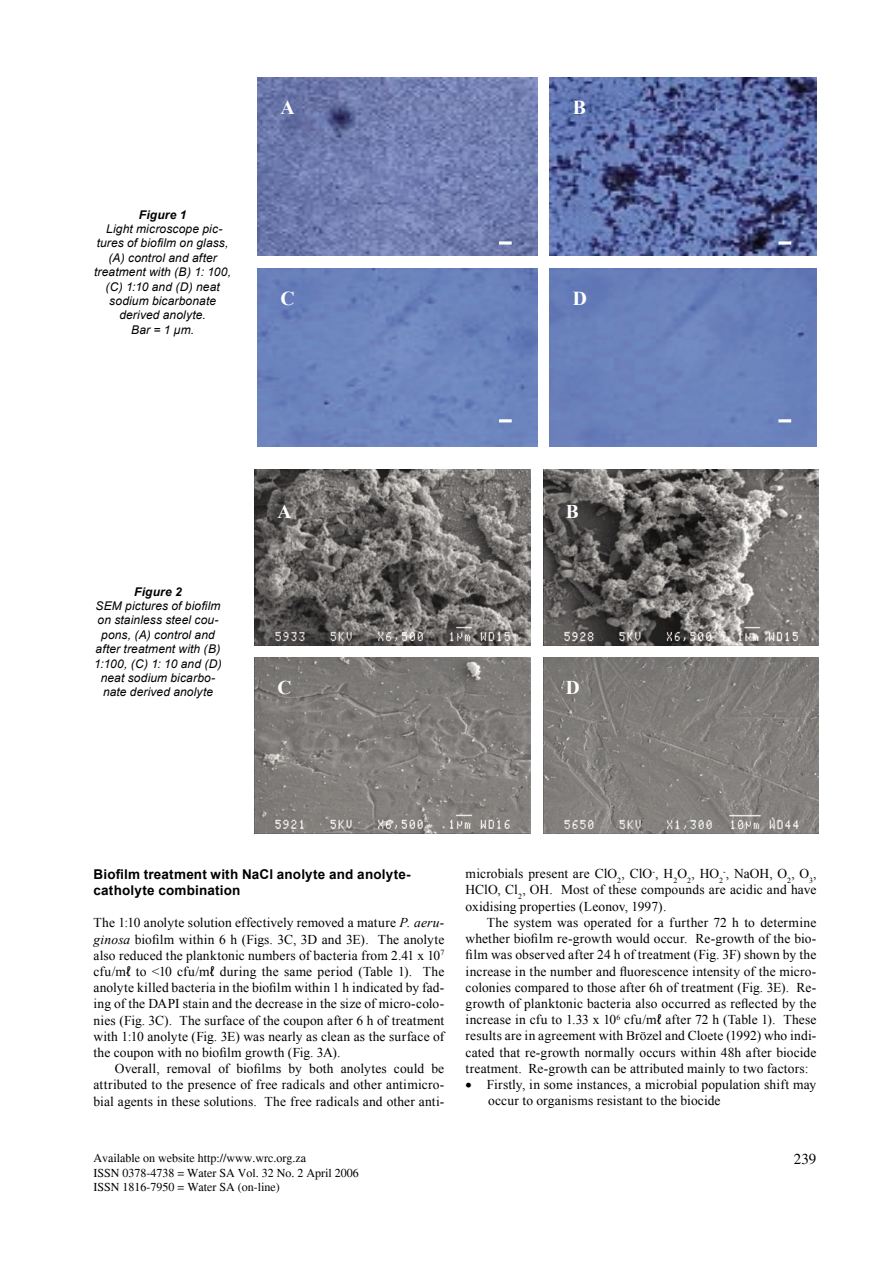
<style>
.page{position:relative;width:893px;height:1263px;background:#fff}
.page>*{position:absolute;margin:0;border:0;box-sizing:border-box;transform-origin:0 0}
.t1{font:700 19.8px "Times New Roman";color:#fff}
.t2{font:700 19.5px "Times New Roman";color:#fff}
.t3{font:15px "Times";color:#000}
.Body_Text{font:13.5px/16.2px "Times New Roman";letter-spacing:.01em;color:#000;text-align:justify}
.Bullet{font:13.5px/16.2px "Times New Roman";letter-spacing:.01em;color:#000}
.Subhead_2{font:700 13.5px/16.2px "Arial";letter-spacing:.015em;color:#000}
.t4{font:italic 12px/14.4px "Arial";letter-spacing:.01em;color:#000;text-align:center}
.t5{font:12px/14.4px "Times";color:#000}
.t6{font:italic 700 12px "Arial";letter-spacing:.015em;color:#000}
.s1{font-style:italic}
.s2{font-family:"Arial Narrow"}
</style>
<div class="page">
<img style="left:258px;top:78px;width:279px;height:178px">
<img style="left:550px;top:78px;width:266px;height:178px">
<img style="left:258px;top:268px;width:279px;height:178px">
<div style="left:550px;top:268px;width:266px;height:178px;background:#6a81bc"></div>
<svg style="left:499px;top:419px;width:13px;height:3px"></svg>
<svg style="left:778px;top:419px;width:13px;height:3px"></svg>
<svg style="left:499px;top:241px;width:13px;height:4px"></svg>
<svg style="left:778px;top:241px;width:13px;height:4px"></svg>
<img style="left:255px;top:470px;width:276px;height:175px">
<img style="left:543px;top:470px;width:276px;height:175px">
<img style="left:255px;top:658px;width:276px;height:175px">
<img style="left:543px;top:658px;width:276px;height:175px">
<p class="t6" style="left:139px;top:207px;width:49px">Figure 1</p>
<p class="t4" style="left:94px;top:222px;width:138px">Light microscope pic&shy;tures of biofilm on glass, (A) control and after treatment with (B) 1: 100, (C) 1:10 and (D) neat sodium bicarbonate derived anolyte.</p>
<p class="t4" style="left:131px;top:323px;width:65px">Bar = 1 μm.</p>
<p class="t1" style="left:281px;top:94px;width:16px">A</p>
<p class="t1" style="left:573px;top:94px;width:15px">B</p>
<p class="t1" style="left:281px;top:285px;width:16px">C</p>
<p class="t1" style="left:573px;top:285px;width:16px">D</p>
<p class="t6" style="left:134px;top:584px;width:49px">Figure 2</p>
<p class="t4" style="left:94px;top:599px;width:129px">SEM pictures of biofilm on stainless steel cou&shy;pons, (A) control and after treatment with (B)<br>1:100, (C) 1: 10 and (D) neat sodium bicarbo&shy;nate derived anolyte</p>
<p class="t2" style="left:277px;top:498px;width:16px">A</p>
<p class="t2" style="left:566px;top:496px;width:45px">B B</p>
<p class="t2" style="left:277px;top:674px;width:16px">C</p>
<p class="t2" style="left:566px;top:674px;width:16px">D</p>
<p class="Subhead_2" style="left:94px;top:866px;width:319px">Biofilm treatment with NaCl anolyte and anolyte&shy;catholyte combination</p>
<p class="Body_Text" style="left:94px;top:914px;width:352px">The 1:10 anolyte solution effectively removed a mature <span class="s1">P. aeru&shy;ginosa</span> biofilm within 6 h (Figs. 3C, 3D and 3E). The anolyte also reduced the planktonic numbers of bacteria from 2.41 x 10<sup>7 </sup>cfu/m<span class="s2">ℓ</span> to &lt;10 cfu/m<span class="s2">ℓ</span> during the same period (Table 1). The anolyte killed bacteria in the biofilm within 1 h indicated by fad&shy;ing of the DAPI stain and the decrease in the size of micro-colo&shy;nies (Fig. 3C). The surface of the coupon after 6 h of treatment with 1:10 anolyte (Fig. 3E) was nearly as clean as the surface of the coupon with no biofilm growth (Fig. 3A).</p>
<p class="Body_Text" style="left:94px;top:1060px;width:352px;text-indent:21px">Overall, removal of biofilms by both anolytes could be attributed to the presence of free radicals and other antimicro&shy;bial agents in these solutions. The free radicals and other anti-</p>
<p class="Body_Text" style="left:466px;top:865px;width:352px">microbials present are ClO<sub>2</sub>, ClO<sup>-</sup>, H<sub>2</sub>O<sub>2</sub>, HO<sub>2</sub><sup>-</sup>, NaOH, O<sub>2</sub>, O<sub>3</sub>, HClO, Cl<sub>2</sub>, OH. Most of these compounds are acidic and have oxidising properties (Leonov, 1997).</p>
<p class="Body_Text" style="left:466px;top:914px;width:352px;text-indent:21px">The system was operated for a further 72 h to determine whether biofilm re-growth would occur. Re-growth of the bio&shy;film was observed after 24 h of treatment (Fig. 3F) shown by the increase in the number and fluorescence intensity of the micro&shy;colonies compared to those after 6h of treatment (Fig. 3E). Re&shy;growth of planktonic bacteria also occurred as reflected by the increase in cfu to 1.33 x 10<sup>6</sup> cfu/m<span class="s2">ℓ</span> after 72 h (Table 1). These results are in agreement with Brözel and Cloete (1992) who indi&shy;cated that re-growth normally occurs within 48h after biocide treatment. Re-growth can be attributed mainly to two factors:</p>
<p class="Bullet" style="left:488px;top:1076px;width:330px;text-indent:-22px">• Firstly, in some instances, a microbial population shift may occur to organisms resistant to the biocide</p>
<p class="t5" style="left:94px;top:1151px;width:267px">Available on website http://www.wrc.org.za<br>ISSN 0378-4738 = Water SA Vol. 32 No. 2 April 2006<br>ISSN 1816-7950 = Water SA (on-line)</p>
<p class="t3" style="left:794px;top:1150px;width:24px">239</p>
</div>
